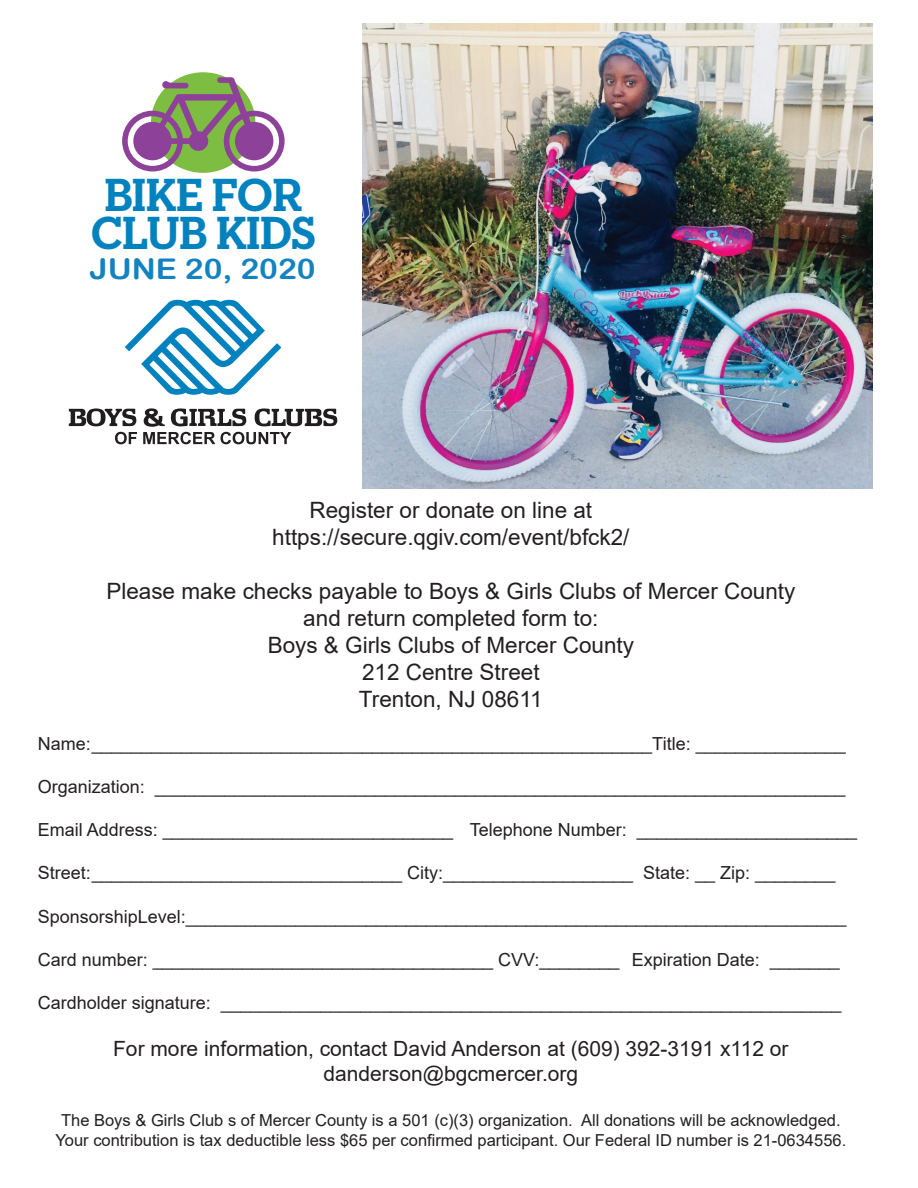
<style>
.page{position:relative;width:918px;height:1188px;background:#fff}
.page>*{position:absolute;margin:0;border:0;box-sizing:border-box;transform-origin:0 0}
.t1{font:700 47.4px/38.4px "Neutraface Slab Text";letter-spacing:-.035em;color:#0082bf}
.t2{font:28.5px "Arial Rounded MT Bold";color:#1482c0;scale:1.11 1}
.t3{font:22.5px/27px "Arial";color:#231f20;text-align:center}
.t4{font:21px/25.2px "Arial";color:#231f20;text-align:center}
.t5{font:18px "Arial";color:#231f20}
.t6{font:16.5px/19.8px "Arial";color:#231f20;text-align:center}
</style>
<div class="page">
<img style="left:363px;top:23px;width:509px;height:465px">
<svg style="left:122px;top:77px;width:163px;height:95px"></svg>
<svg style="left:125px;top:300px;width:156px;height:95px"></svg>
<svg style="left:69px;top:408px;width:67px;height:18px"></svg>
<svg style="left:115px;top:432px;width:22px;height:12px"></svg>
<svg style="left:143px;top:408px;width:194px;height:36px"></svg>
<h1 class="t1" style="left:90px;top:175px;width:227px">BIKE FOR<br>CLUB KIDS</h1>
<h2 class="t2" style="left:90px;top:252px;width:205px">JUNE 20, 2020</h2>
<p class="t3" style="left:272px;top:496px;width:359px">Register or donate on line at https://secure.qgiv.com/event/bfck2/</p>
<p class="t3" style="left:106px;top:577px;width:690px">Please make checks payable to Boys &amp; Girls Clubs of Mercer County and return completed form to:<br>Boys &amp; Girls Clubs of Mercer County<br>212 Centre Street<br>Trenton, NJ 08611</p>
<p class="t5" style="left:38px;top:731px;width:810px">Name:________________________________________________________Title: _______________</p>
<p class="t5" style="left:38px;top:774px;width:809px">Organization: _____________________________________________________________________</p>
<p class="t5" style="left:38px;top:817px;width:821px">Email Address: _____________________________ Telephone Number: ______________________</p>
<p class="t5" style="left:38px;top:861px;width:799px">Street:_______________________________ City:___________________ State: __ Zip: ________</p>
<p class="t5" style="left:38px;top:904px;width:810px">SponsorshipLevel:__________________________________________________________________</p>
<p class="t5" style="left:38px;top:947px;width:804px">Card number: __________________________________ CVV:________ Expiration Date: _______</p>
<p class="t5" style="left:38px;top:990px;width:805px">Cardholder signature: ______________________________________________________________</p>
<p class="t4" style="left:113px;top:1036px;width:677px">For more information, contact David Anderson at (609) 392-3191 x112 or danderson@bgcmercer.org</p>
<p class="t6" style="left:55px;top:1110px;width:792px">The Boys &amp; Girls Club s of Mercer County is a 501 (c)(3) organization. All donations will be acknowledged.<br>Your contribution is tax deductible less $65 per confirmed participant. Our Federal ID number is 21-0634556.</p>
</div>
